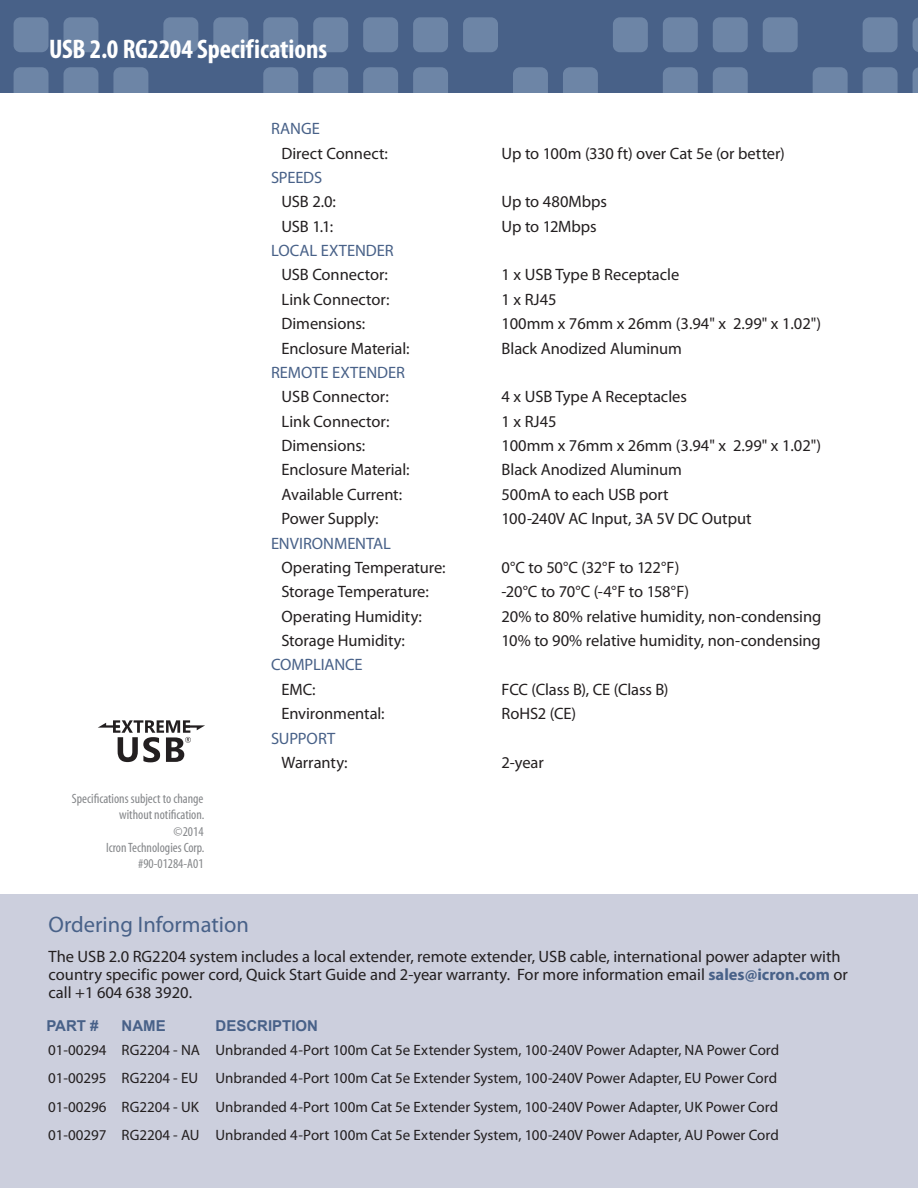
<style>
.page{position:relative;width:918px;height:1188px;background:#fff}
.page>*{position:absolute;margin:0;border:0;box-sizing:border-box;transform-origin:0 0}
._2ndpageheadline{font:700 condensed 27px "Myriad Pro";letter-spacing:-.005em;color:#fff}
.t1{font:22.5px "Myriad Pro";color:#486188}
.orderinginfo{font:16.5px "Myriad Pro";letter-spacing:-.005em;color:#231f20}
.Bodycontent{font:16.5px/18px "Myriad Pro";color:#231f20}
.orderinginfo-2{font:16.5px "Myriad Pro";letter-spacing:-.005em;color:#486188}
.orderinginfo-3{font:15px "Myriad Pro";color:#231f20}
.Bodycontent-2{font:15px "Myriad Pro";color:#231f20}
.t2{font:700 15px "Arial";color:#486188}
.t3{font:condensed 13.5px/16.2px "Myriad";color:#848689;text-align:right}
.s1{font-weight:700;color:#486188}
</style>
<div class="page">
<div style="left:0;top:0;width:918px;height:93px;background:#486188"></div>
<div style="left:14px;top:17px;width:35px;height:35px;background:#6d85a6;border-radius:7px"></div>
<div style="left:64px;top:17px;width:34px;height:35px;background:#6d85a6;border-radius:7px"></div>
<div style="left:163px;top:17px;width:35px;height:35px;background:#6d85a6;border-radius:7px"></div>
<div style="left:213px;top:17px;width:35px;height:35px;background:#6d85a6;border-radius:7px"></div>
<div style="left:263px;top:17px;width:35px;height:35px;background:#6d85a6;border-radius:7px"></div>
<div style="left:313px;top:17px;width:35px;height:35px;background:#6d85a6;border-radius:7px"></div>
<div style="left:363px;top:17px;width:35px;height:35px;background:#6d85a6;border-radius:7px"></div>
<div style="left:413px;top:17px;width:35px;height:35px;background:#6d85a6;border-radius:7px"></div>
<div style="left:463px;top:17px;width:35px;height:35px;background:#6d85a6;border-radius:7px"></div>
<div style="left:613px;top:17px;width:35px;height:35px;background:#6d85a6;border-radius:7px"></div>
<div style="left:663px;top:17px;width:35px;height:35px;background:#6d85a6;border-radius:7px"></div>
<div style="left:713px;top:17px;width:35px;height:35px;background:#6d85a6;border-radius:7px"></div>
<div style="left:763px;top:17px;width:35px;height:35px;background:#6d85a6;border-radius:7px"></div>
<div style="left:863px;top:17px;width:35px;height:35px;background:#6d85a6;border-radius:7px"></div>
<svg style="left:913px;top:17px;width:5px;height:35px"></svg>
<svg style="left:13px;top:67px;width:905px;height:26px"></svg>
<div style="left:0;top:894px;width:918px;height:294px;background:#cccfdd"></div>
<svg style="left:98px;top:720px;width:107px;height:42px"></svg>
<p class="_2ndpageheadline" style="left:49px;top:32px;width:280px">USB 2.0 RG2204 Specifications</p>
<p class="t3" style="left:72px;top:791px;width:134px">Specifications subject to change without notification.</p>
<p class="t3" style="left:174px;top:824px;width:31px">©2014</p>
<p class="t3" style="left:106px;top:840px;width:100px">Icron Technologies Corp.</p>
<p class="t3" style="left:138px;top:856px;width:67px">#90-01284-A01</p>
<p class="orderinginfo-2" style="left:271px;top:118px;width:50px">RANGE</p>
<p class="orderinginfo" style="left:282px;top:143px;width:108px">Direct Connect:</p>
<p class="orderinginfo" style="left:502px;top:143px;width:285px">Up to 100m (330 ft) over Cat 5e (or better)</p>
<p class="orderinginfo-2" style="left:271px;top:167px;width:53px">SPEEDS</p>
<p class="orderinginfo" style="left:282px;top:192px;width:56px">USB 2.0:</p>
<p class="orderinginfo" style="left:502px;top:192px;width:107px">Up to 480Mbps</p>
<p class="orderinginfo" style="left:282px;top:216px;width:53px">USB 1.1:</p>
<p class="orderinginfo" style="left:502px;top:216px;width:97px">Up to 12Mbps</p>
<p class="orderinginfo-2" style="left:271px;top:240px;width:124px">LOCAL EXTENDER</p>
<p class="orderinginfo" style="left:282px;top:265px;width:108px">USB Connector:</p>
<p class="Bodycontent" style="left:502px;top:266px;width:179px">1 x USB Type B Receptacle</p>
<p class="Bodycontent" style="left:282px;top:290px;width:110px">Link Connector:</p>
<p class="Bodycontent" style="left:502px;top:290px;width:57px">1 x RJ45</p>
<p class="orderinginfo" style="left:282px;top:313px;width:85px">Dimensions:</p>
<p class="orderinginfo" style="left:502px;top:313px;width:321px">100mm x 76mm x 26mm (3.94" x 2.99" x 1.02")</p>
<p class="orderinginfo" style="left:282px;top:338px;width:129px">Enclosure Material:</p>
<p class="orderinginfo" style="left:502px;top:338px;width:182px">Black Anodized Aluminum</p>
<p class="orderinginfo-2" style="left:271px;top:362px;width:136px">REMOTE EXTENDER</p>
<p class="orderinginfo" style="left:282px;top:387px;width:109px">USB Connector:</p>
<p class="Bodycontent" style="left:502px;top:388px;width:187px">4 x USB Type A Receptacles</p>
<p class="orderinginfo" style="left:282px;top:411px;width:110px">Link Connector:</p>
<p class="Bodycontent" style="left:502px;top:412px;width:57px">1 x RJ45</p>
<p class="orderinginfo" style="left:282px;top:435px;width:85px">Dimensions:</p>
<p class="orderinginfo" style="left:502px;top:435px;width:321px">100mm x 76mm x 26mm (3.94" x 2.99" x 1.02")</p>
<p class="orderinginfo" style="left:282px;top:460px;width:129px">Enclosure Material:</p>
<p class="orderinginfo" style="left:502px;top:460px;width:182px">Black Anodized Aluminum</p>
<p class="orderinginfo" style="left:282px;top:484px;width:122px">Available Current:</p>
<p class="orderinginfo" style="left:502px;top:484px;width:169px">500mA to each USB port</p>
<p class="orderinginfo" style="left:282px;top:508px;width:99px">Power Supply:</p>
<p class="orderinginfo" style="left:502px;top:508px;width:251px">100-240V AC Input, 3A 5V DC Output</p>
<p class="orderinginfo-2" style="left:271px;top:533px;width:121px">ENVIRONMENTAL</p>
<p class="orderinginfo" style="left:282px;top:557px;width:166px">Operating Temperature:</p>
<p class="orderinginfo" style="left:502px;top:557px;width:179px">0°C to 50°C (32°F to 122°F)</p>
<p class="orderinginfo" style="left:282px;top:582px;width:149px">Storage Temperature:</p>
<p class="orderinginfo" style="left:502px;top:582px;width:189px">-20°C to 70°C (-4°F to 158°F)</p>
<p class="orderinginfo" style="left:282px;top:606px;width:142px">Operating Humidity:</p>
<p class="orderinginfo" style="left:502px;top:606px;width:321px">20% to 80% relative humidity, non-condensing</p>
<p class="orderinginfo" style="left:282px;top:630px;width:125px">Storage Humidity:</p>
<p class="orderinginfo" style="left:502px;top:630px;width:321px">10% to 90% relative humidity, non-condensing</p>
<p class="orderinginfo-2" style="left:271px;top:655px;width:93px">COMPLIANCE</p>
<p class="orderinginfo" style="left:282px;top:679px;width:36px">EMC:</p>
<p class="orderinginfo" style="left:502px;top:679px;width:168px">FCC (Class B), CE (Class B)</p>
<p class="orderinginfo" style="left:282px;top:703px;width:105px">Environmental:</p>
<p class="orderinginfo" style="left:502px;top:703px;width:76px">RoHS2 (CE)</p>
<p class="orderinginfo-2" style="left:271px;top:728px;width:66px">SUPPORT</p>
<p class="orderinginfo" style="left:282px;top:752px;width:68px">Warranty:</p>
<p class="orderinginfo" style="left:502px;top:752px;width:44px">2-year</p>
<p class="t1" style="left:49px;top:911px;width:202px">Ordering Information</p>
<p class="Bodycontent" style="left:49px;top:947px;width:801px">The USB 2.0 RG2204 system includes a local extender, remote extender, USB cable, international power adapter with country specific power cord, Quick Start Guide and 2-year warranty. For more information email <span class="s1">sales@icron.com</span> or call +1 604 638 3920.</p>
<p class="t2" style="left:46px;top:1016px;width:54px">PART #</p>
<p class="t2" style="left:122px;top:1016px;width:46px">NAME</p>
<p class="t2" style="left:216px;top:1016px;width:104px">DESCRIPTION</p>
<p class="Bodycontent-2" style="left:48px;top:1041px;width:60px">01-00294</p>
<p class="orderinginfo-3" style="left:122px;top:1041px;width:80px">RG2204 - NA</p>
<p class="orderinginfo-3" style="left:216px;top:1041px;width:565px">Unbranded 4-Port 100m Cat 5e Extender System, 100-240V Power Adapter, NA Power Cord</p>
<p class="Bodycontent-2" style="left:48px;top:1069px;width:60px">01-00295</p>
<p class="orderinginfo-3" style="left:122px;top:1069px;width:78px">RG2204 - EU</p>
<p class="orderinginfo-3" style="left:216px;top:1069px;width:563px">Unbranded 4-Port 100m Cat 5e Extender System, 100-240V Power Adapter, EU Power Cord</p>
<p class="Bodycontent-2" style="left:48px;top:1097px;width:60px">01-00296</p>
<p class="orderinginfo-3" style="left:122px;top:1097px;width:79px">RG2204 - UK</p>
<p class="orderinginfo-3" style="left:216px;top:1097px;width:564px">Unbranded 4-Port 100m Cat 5e Extender System, 100-240V Power Adapter, UK Power Cord</p>
<p class="Bodycontent-2" style="left:48px;top:1126px;width:60px">01-00297</p>
<p class="orderinginfo-3" style="left:122px;top:1126px;width:80px">RG2204 - AU</p>
<p class="orderinginfo-3" style="left:216px;top:1126px;width:565px">Unbranded 4-Port 100m Cat 5e Extender System, 100-240V Power Adapter, AU Power Cord</p>
</div>
